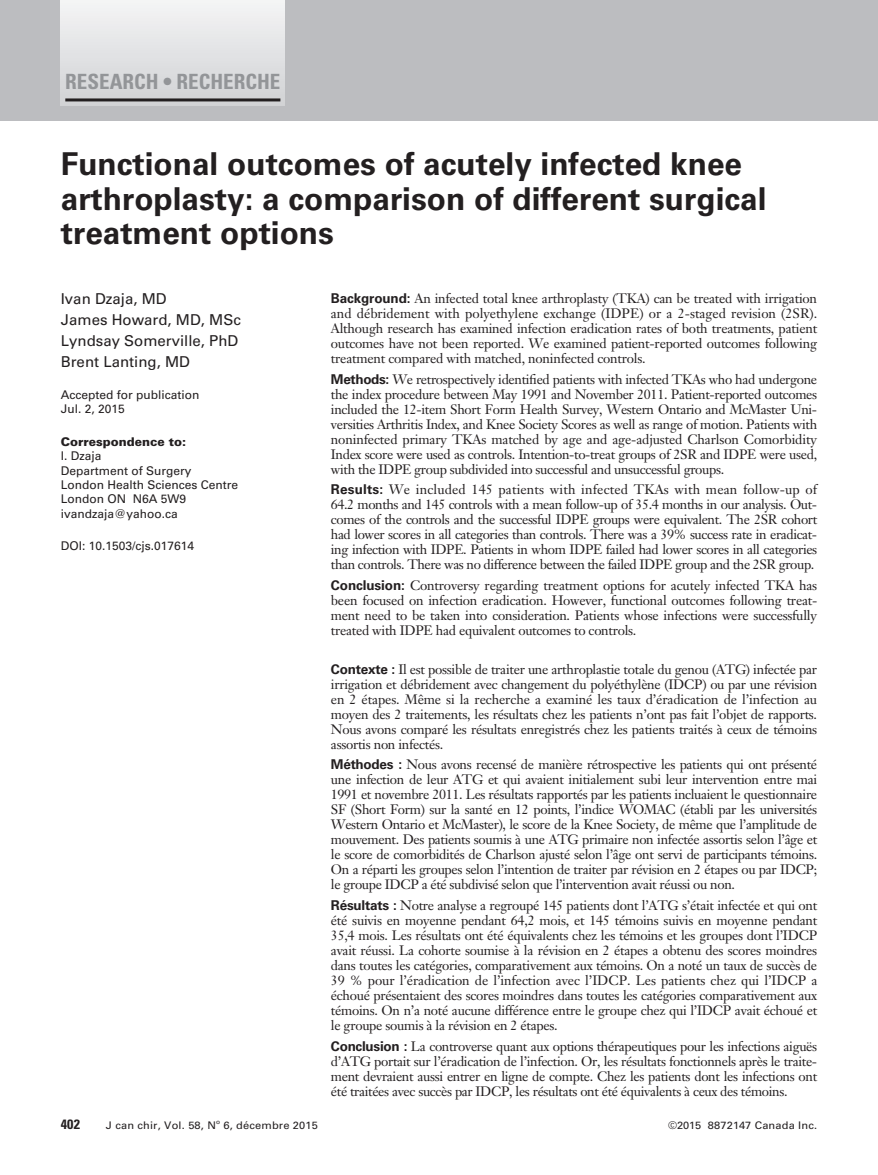
<style>
.page{position:relative;width:878px;height:1175px;background:#fff}
.page>*{position:absolute;margin:0;border:0;box-sizing:border-box;transform-origin:0 0}
.t1{font:700 31.5px/34.5px "Univers LT Std";color:#231f20}
.t2{font:700 condensed 21px "Univers LT Std";color:#939598}
.t3{font:15px/21px "Univers LT Std";color:#231f20}
.t4{font:13.5px/15px "Janson Text LT Std";letter-spacing:-.025em;color:#231f20;text-align:justify}
.t5{font:700 condensed 13.5px "Univers LT Std";color:#231f20;scale:1.05 1}
.t6{font:12px/14.4px "Univers LT Std";color:#231f20}
.t7{font:900 12px "Univers LT Std";color:#231f20}
.t8{font:10.5px "Univers LT Std";letter-spacing:.015em;color:#231f20;scale:1.05 1}
.t9{font:6.3px "Univers LT Std";color:#231f20;scale:1.05 1}
.s1{font-family:"Univers LT Std";font-weight:700}
</style>
<div class="page">
<div style="left:0;top:0;width:877px;height:120px;background:#bcbdc0"></div>
<div style="left:61px;top:0;width:224px;height:106px;background:linear-gradient(to bottom,#f4f4f5,#d1d2d5)"></div>
<hr style="left:65px;top:98px;width:215px;height:3px;background:#231f20">
<h2 class="t2" style="left:65px;top:69px;width:216px">RESEARCH • RECHERCHE</h2>
<h1 class="t1" style="left:61px;top:147px;width:707px">Functional outcomes of acutely infected knee arthroplasty: a comparison of different surgical treatment options</h1>
<p class="t3" style="left:61px;top:288px;width:182px">Ivan Dzaja, MD<br>James Howard, MD, MSc<br>Lyndsay Somerville, PhD<br>Brent Lanting, MD</p>
<p class="t6" style="left:61px;top:387px;width:140px">Accepted for publication<br>Jul. 2, 2015</p>
<p class="t7" style="left:61px;top:434px;width:127px">Correspondence to:</p>
<p class="t6" style="left:61px;top:449px;width:179px">I. Dzaja<br>Department of Surgery<br>London Health Sciences Centre<br>London ON N6A 5W9 ivandzaja@yahoo.ca</p>
<p class="t6" style="left:61px;top:539px;width:135px">DOI: 10.1503/cjs.017614</p>
<p class="t4" style="left:331px;top:290px;width:488px"><span class="s1">Background:</span> An infected total knee arthroplasty (TKA) can be treated with irrigation and débridement with polyethylene exchange (IDPE) or a 2-staged revision (2SR).<br>Although research has examined infection eradication rates of both treatments, patient outcomes have not been reported. We examined patient-reported outcomes following treatment compared with matched, noninfected controls.</p>
<p class="t4" style="left:331px;top:371px;width:488px"><span class="s1">Methods:</span> We retrospectively identified patients with infected TKAs who had undergone the index procedure between May 1991 and November 2011. Patient-reported outcomes included the 12-item Short Form Health Survey, Western Ontario and McMaster Uni&shy;versities Arthritis Index, and Knee Society Scores as well as range of motion. Patients with noninfected primary TKAs matched by age and age-adjusted Charlson Comorbidity Index score were used as controls. Intention-to-treat groups of 2SR and IDPE were used, with the IDPE group subdivided into successful and unsuccessful groups.</p>
<p class="t4" style="left:331px;top:482px;width:488px"><span class="s1">Results:</span> We included 145 patients with infected TKAs with mean follow-up of 64.2 months and 145 controls with a mean follow-up of 35.4 months in our analysis. Out&shy;comes of the controls and the successful IDPE groups were equivalent. The 2SR cohort had lower scores in all categories than controls. There was a 39% success rate in eradicat&shy;ing infection with IDPE. Patients in whom IDPE failed had lower scores in all categories than controls. There was no difference between the failed IDPE group and the 2SR group.</p>
<p class="t4" style="left:331px;top:578px;width:488px"><span class="s1">Conclusion:</span> Controversy regarding treatment options for acutely infected TKA has been focused on infection eradication. However, functional outcomes following treat&shy;ment need to be taken into consideration. Patients whose infections were successfully treated with IDPE had equivalent outcomes to controls.</p>
<p class="t4" style="left:331px;top:661px;width:488px"><span class="s1">Contexte :</span> Il est possible de traiter une arthroplastie totale du genou (ATG) infectée par irrigation et débridement avec changement du polyéthylène (IDCP) ou par une révision en 2 étapes. Même si la recherche a examiné les taux d’éradication de l’infection au moyen des 2 traitements, les résultats chez les patients n’ont pas fait l’objet de rapports.<br>Nous avons comparé les résultats enregistrés chez les patients traités à ceux de témoins assortis non infectés.</p>
<p class="t4" style="left:331px;top:757px;width:488px"><span class="s1">Méthodes :</span> Nous avons recensé de manière rétrospective les patients qui ont présenté une infection de leur ATG et qui avaient initialement subi leur intervention entre mai 1991 et novembre 2011. Les résultats rapportés par les patients incluaient le questionnaire SF (Short Form) sur la santé en 12 points, l’indice WOMAC (établi par les universités Western Ontario et McMaster), le score de la Knee Society, de même que l’amplitude de mouvement. Des patients soumis à une ATG primaire non infectée assortis selon l’âge et le score de comorbidités de Charlson ajusté selon l’âge ont servi de participants témoins.<br>On a réparti les groupes selon l’intention de traiter par révision en 2 étapes ou par IDCP; le groupe IDCP a été subdivisé selon que l’intervention avait réussi ou non.</p>
<p class="t4" style="left:331px;top:898px;width:488px"><span class="s1">Résultats :</span> Notre analyse a regroupé 145 patients dont l’ATG s’était infectée et qui ont été suivis en moyenne pendant 64,2 mois, et 145 témoins suivis en moyenne pendant 35,4 mois. Les résultats ont été équivalents chez les témoins et les groupes dont l’IDCP avait réussi. La cohorte soumise à la révision en 2 étapes a obtenu des scores moindres dans toutes les catégories, comparativement aux témoins. On a noté un taux de succès de 39 % pour l’éradication de l’infection avec l’IDCP. Les patients chez qui l’IDCP a échoué présentaient des scores moindres dans toutes les catégories comparativement aux témoins. On n’a noté aucune différence entre le groupe chez qui l’IDCP avait échoué et le groupe soumis à la révision en 2 étapes.</p>
<p class="t4" style="left:331px;top:1038px;width:488px"><span class="s1">Conclusion :</span> La controverse quant aux options thérapeutiques pour les infections aiguës d’ATG portait sur l’éradication de l’infection. Or, les résultats fonctionnels après le traite&shy;ment devraient aussi entrer en ligne de compte. Chez les patients dont les infections ont été traitées avec succès par IDCP, les résultats ont été équivalents à ceux des témoins.</p>
<p class="t5" style="left:61px;top:1116px;width:20px">402</p>
<p class="t8" style="left:106px;top:1119px;width:106px">J can chir, Vol. 58, N</p>
<p class="t9" style="left:216px;top:1117px;width:5px">o</p>
<p class="t8" style="left:223px;top:1119px;width:91px">6, décembre 2015</p>
<p class="t8" style="left:668px;top:1119px;width:143px">©2015 8872147 Canada Inc.</p>
</div>
